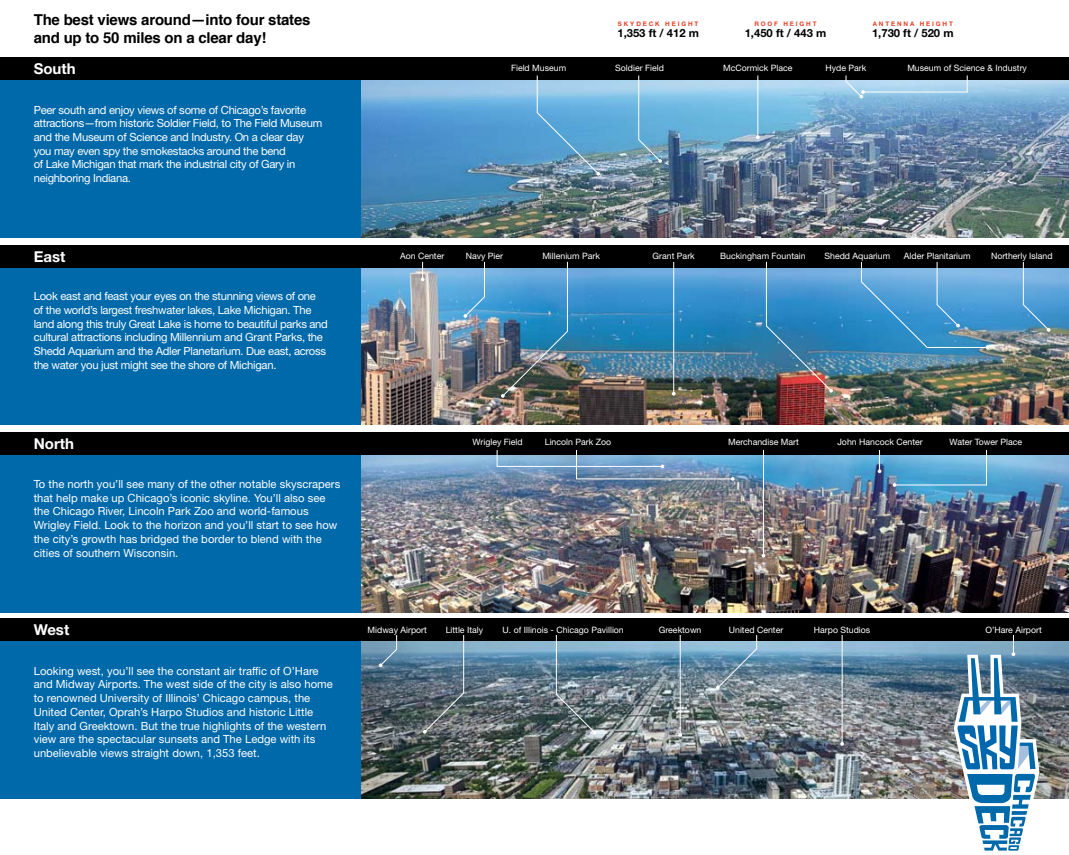
<style>
.page{position:relative;width:1069px;height:855px;background:#fff}
.page>*{position:absolute;margin:0;border:0;box-sizing:border-box;transform-origin:0 0}
.t1{font:700 15px/17.5px "Helvetica";letter-spacing:-.015em;color:#000}
.t2{font:700 15px "Helvetica Neue LT Std";color:#fff}
.t3{font:11.25px/13.8px "Helvetica Neue LT Std";color:#fff}
.t4{font:11.25px/13.8px "Helvetica Neue LT Std";letter-spacing:-.025em;color:#fff}
.t5{font:700 11.25px "Helvetica Neue LT Std";color:#000}
.t6{font:8.75px "Helvetica Neue LT Std";color:#fff}
.t7{font:700 6.25px "Helvetica Neue LT Std";letter-spacing:.3em;color:#e53f22}
</style>
<div class="page">
<img style="left:360px;top:80px;width:709px;height:158px">
<img style="left:360px;top:268px;width:709px;height:157px">
<img style="left:360px;top:455px;width:709px;height:157px">
<img style="left:360px;top:641px;width:709px;height:158px">
<div style="left:0;top:432px;width:1069px;height:23px;background:#000"></div>
<div style="left:0;top:455px;width:360px;height:157px;background:#0069aa"></div>
<div style="left:0;top:619px;width:1069px;height:22px;background:#000"></div>
<div style="left:0;top:641px;width:360px;height:158px;background:#0069aa"></div>
<div style="left:0;top:268px;width:360px;height:157px;background:#0069aa"></div>
<div style="left:0;top:245px;width:1069px;height:23px;background:#000"></div>
<div style="left:0;top:80px;width:360px;height:158px;background:#0069aa"></div>
<div style="left:0;top:58px;width:1069px;height:22px;background:#000"></div>
<svg style="left:421px;top:262px;width:3px;height:19px"></svg>
<hr style="left:673px;top:262px;width:1px;height:132px;background:#fff">
<svg style="left:877px;top:450px;width:4px;height:23px"></svg>
<hr style="left:680px;top:635px;width:1px;height:100px;background:#fff">
<svg style="left:678px;top:733px;width:4px;height:4px"></svg>
<hr style="left:763px;top:450px;width:1px;height:106px;background:#fff">
<svg style="left:761px;top:554px;width:4px;height:4px"></svg>
<svg style="left:379px;top:635px;width:18px;height:32px"></svg>
<svg style="left:423px;top:635px;width:42px;height:99px;background:#617582"></svg>
<svg style="left:716px;top:635px;width:41px;height:55px;background:#6c8a9d"></svg>
<svg style="left:463px;top:261px;width:22px;height:57px"></svg>
<img style="left:501px;top:261px;width:67px;height:137px">
<hr style="left:757px;top:75px;width:1px;height:62px;background:#fff">
<svg style="left:756px;top:135px;width:4px;height:4px"></svg>
<svg style="left:638px;top:75px;width:24px;height:88px;background:#77aecd"></svg>
<svg style="left:536px;top:75px;width:64px;height:101px;background:#6aa3c8"></svg>
<img style="left:765px;top:261px;width:68px;height:132px">
<svg style="left:555px;top:635px;width:42px;height:100px;background:#627a87"></svg>
<hr style="left:841px;top:635px;width:1px;height:109px;background:#fff">
<svg style="left:840px;top:742px;width:4px;height:4px"></svg>
<svg style="left:496px;top:450px;width:238px;height:31px"></svg>
<svg style="left:893px;top:450px;width:94px;height:37px;background:#5698bc"></svg>
<svg style="left:845px;top:75px;width:123px;height:23px"></svg>
<svg style="left:860px;top:261px;width:129px;height:88px;background:#4a91c1"></svg>
<svg style="left:1022px;top:261px;width:28px;height:71px;background:#5994c0"></svg>
<svg style="left:954px;top:635px;width:85px;height:216px"></svg>
<h1 class="t1" style="left:34px;top:11px;width:278px">The best views around—into four states and up to 50 miles on a clear day!</h1>
<p class="t7" style="left:754px;top:20px;width:64px">ROOF HEIGHT</p>
<p class="t7" style="left:618px;top:20px;width:82px">SKYDECK HEIGHT</p>
<p class="t5" style="left:617px;top:26px;width:83px">1,353 ft / 412 m</p>
<p class="t5" style="left:745px;top:26px;width:83px">1,450 ft / 443 m</p>
<p class="t7" style="left:873px;top:20px;width:82px">ANTENNA HEIGHT</p>
<p class="t5" style="left:872px;top:26px;width:83px">1,730 ft / 520 m</p>
<h1 class="t2" style="left:34px;top:59px;width:43px">South</h1>
<p class="t6" style="left:511px;top:62px;width:57px">Field Museum</p>
<p class="t6" style="left:615px;top:62px;width:50px">Soldier Field</p>
<p class="t6" style="left:723px;top:62px;width:71px">McCormick Place</p>
<p class="t6" style="left:825px;top:62px;width:42px">Hyde Park</p>
<p class="t6" style="left:907px;top:62px;width:121px">Museum of Science &amp; Industry</p>
<p class="t4" style="left:34px;top:102px;width:290px">Peer south and enjoy views of some of Chicago’s favorite attractions—from historic Soldier Field, to The Field Museum and the Museum of Science and Industry. On a clear day you may even spy the smokestacks around the bend<br>of Lake Michigan that mark the industrial city of Gary in neighboring Indiana.</p>
<h1 class="t2" style="left:34px;top:247px;width:33px">East</h1>
<p class="t6" style="left:400px;top:250px;width:46px">Aon Center</p>
<p class="t4" style="left:34px;top:289px;width:296px">Look east and feast your eyes on the stunning views of one of the world’s largest freshwater lakes, Lake Michigan. The land along this truly Great Lake is home to beautiful parks and cultural attractions including Millennium and Grant Parks, the Shedd Aquarium and the Adler Planetarium. Due east, across the water you just might see the shore of Michigan.</p>
<p class="t6" style="left:466px;top:250px;width:39px">Navy Pier</p>
<p class="t6" style="left:542px;top:250px;width:59px">Millenium Park</p>
<p class="t6" style="left:652px;top:250px;width:44px">Grant Park</p>
<p class="t6" style="left:720px;top:250px;width:87px">Buckingham Fountain</p>
<p class="t6" style="left:824px;top:250px;width:67px">Shedd Aquarium</p>
<p class="t6" style="left:904px;top:250px;width:68px">Alder Planitarium</p>
<p class="t6" style="left:991px;top:250px;width:63px">Northerly Island</p>
<h1 class="t2" style="left:34px;top:434px;width:42px">North</h1>
<p class="t3" style="left:34px;top:477px;width:308px">To the north you’ll see many of the other notable skyscrapers that help make up Chicago’s iconic skyline. You’ll also see the Chicago River, Lincoln Park Zoo and world-famous Wrigley Field. Look to the horizon and you’ll start to see how the city’s growth has bridged the border to blend with the cities of southern Wisconsin.</p>
<p class="t6" style="left:472px;top:437px;width:52px">Wrigley Field</p>
<p class="t6" style="left:545px;top:437px;width:68px">Lincoln Park Zoo</p>
<p class="t6" style="left:728px;top:437px;width:72px">Merchandise Mart</p>
<p class="t6" style="left:837px;top:437px;width:87px">John Hancock Center</p>
<p class="t6" style="left:949px;top:437px;width:74px">Water Tower Place</p>
<h1 class="t2" style="left:34px;top:621px;width:37px">West</h1>
<p class="t3" style="left:34px;top:664px;width:300px">Looking west, you’ll see the constant air traffic of O’Hare and Midway Airports. The west side of the city is also home to renowned University of Illinois’ Chicago campus, the United Center, Oprah’s Harpo Studios and historic Little Italy and Greektown. But the true highlights of the western view are the spectacular sunsets and The Ledge with its unbelievable views straight down, 1,353 feet.</p>
<p class="t6" style="left:367px;top:625px;width:61px">Midway Airport</p>
<p class="t6" style="left:446px;top:625px;width:39px">Little Italy</p>
<p class="t6" style="left:502px;top:625px;width:123px">U. of Illinois - Chicago Pavillion</p>
<p class="t6" style="left:659px;top:625px;width:44px">Greektown</p>
<p class="t6" style="left:729px;top:625px;width:56px">United Center</p>
<p class="t6" style="left:814px;top:625px;width:58px">Harpo Studios</p>
<p class="t6" style="left:985px;top:625px;width:58px">O’Hare Airport</p>
</div>
